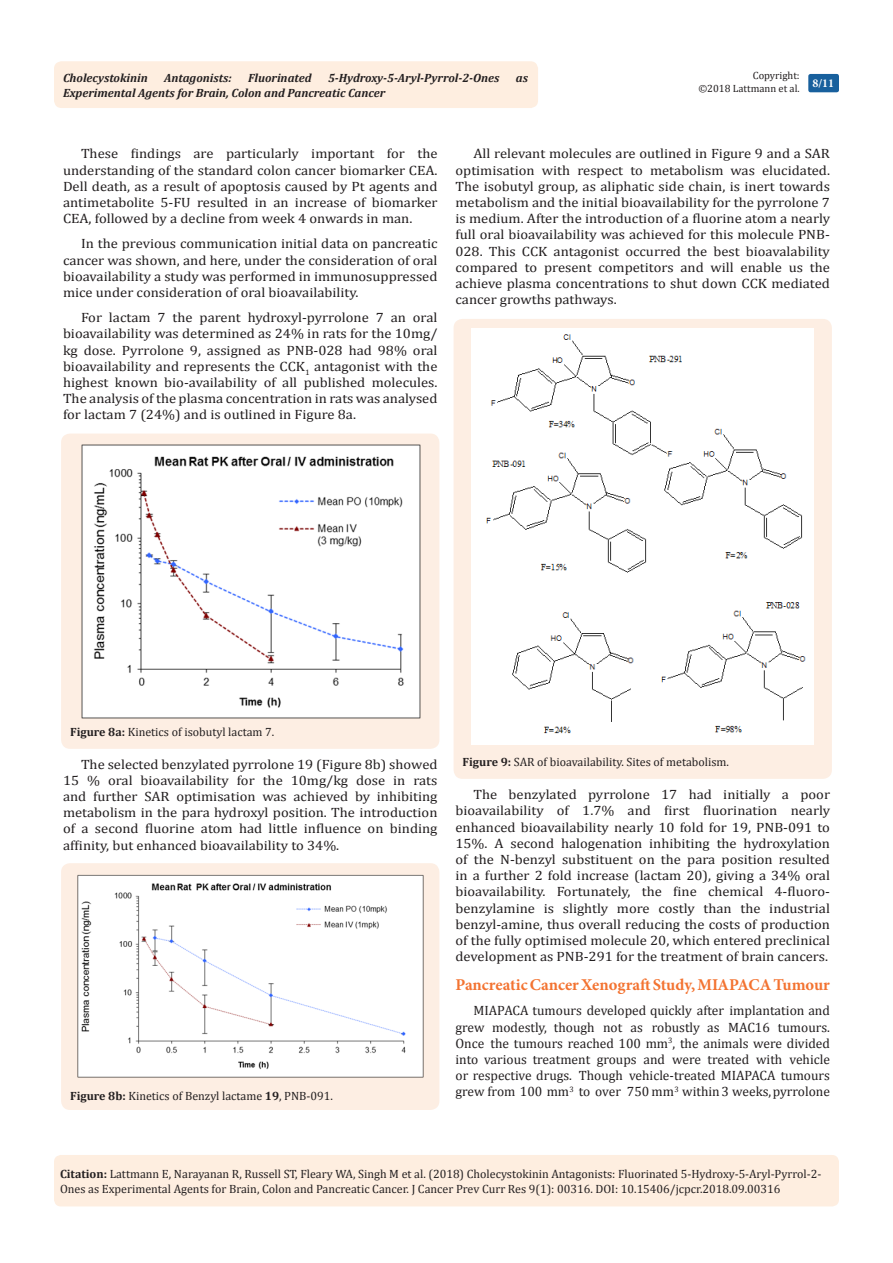
<style>
.page{position:relative;width:893px;height:1263px;background:#fff}
.page>*{position:absolute;margin:0;border:0;box-sizing:border-box;transform-origin:0 0}
.List_Paragraph{font:700 16.5px "Minion Pro";color:#f37331}
.t1{font:13.5px/16.2px "Cambria";color:#231f20;text-align:justify;scale:1.08 1}
.t2{font:13.5px/16.2px "Cambria";color:#231f20;text-align:justify}
.t3{font:12px/14.4px "Cambria";color:#231f20}
.t4{font:italic 700 12px "Cambria";color:#231f20}
.t5{font:700 12px "Minion Pro";color:#fff}
.t6{font:10.5px/12.6px "Cambria";color:#231f20;text-align:right}
.s1{font-weight:700}
</style>
<div class="page">
<div style="left:54px;top:1155px;width:785px;height:51px;background:#feeee0;border-radius:7px"></div>
<div style="left:54px;top:61px;width:484px;height:47px;background:#feeee0;border-radius:8px"></div>
<div style="left:808px;top:74px;width:31px;height:18px;background:#18609d;border-radius:2px"></div>
<div style="left:61px;top:434px;width:378px;height:315px;background:#fdeee3;border-radius:9px"></div>
<img style="left:81px;top:444px;width:339px;height:274px">
<div style="left:61px;top:863px;width:378px;height:247px;background:#fdeee3;border-radius:9px"></div>
<img style="left:78px;top:875px;width:346px;height:203px">
<div style="left:454px;top:319px;width:378px;height:460px;background:#fdeee3;border-radius:9px"></div>
<div style="left:472px;top:328px;width:342px;height:417px;background:#fff"></div>
<p class="t4" style="left:63px;top:70px;width:86px">Cholecystokinin</p>
<p class="t4" style="left:164px;top:70px;width:69px">Antagonists:</p>
<p class="t4" style="left:248px;top:70px;width:65px">Fluorinated</p>
<p class="t4" style="left:328px;top:70px;width:173px">5-Hydroxy-5-Aryl-Pyrrol-2-Ones</p>
<p class="t4" style="left:516px;top:70px;width:14px">as</p>
<p class="t4" style="left:63px;top:84px;width:324px">Experimental Agents for Brain, Colon and Pancreatic Cancer</p>
<p class="t6" style="left:698px;top:69px;width:103px">Copyright:<br>©2018 Lattmann et al.</p>
<p class="t5" style="left:812px;top:75px;width:23px">8/11</p>
<p class="t1" style="left:63px;top:146px;width:348px;text-indent:18px">These findings are particularly important for the understanding of the standard colon cancer biomarker CEA.<br>Dell death, as a result of apoptosis caused by Pt agents and antimetabolite 5-FU resulted in an increase of biomarker CEA, followed by a decline from week 4 onwards in man.</p>
<p class="t1" style="left:63px;top:236px;width:348px;text-indent:18px">In the previous communication initial data on pancreatic cancer was shown, and here, under the consideration of oral bioavailability a study was performed in immunosuppressed mice under consideration of oral bioavailability.</p>
<p class="t1" style="left:63px;top:309px;width:348px;text-indent:18px">For lactam 7 the parent hydroxyl-pyrrolone 7 an oral bioavailability was determined as 24% in rats for the 10mg/ kg dose. Pyrrolone 9, assigned as PNB-028 had 98% oral bioavailability and represents the CCK<sub>1</sub> antagonist with the highest known bio-availability of all published molecules.<br>The analysis of the plasma concentration in rats was analysed for lactam 7 (24%) and is outlined in Figure 8a.</p>
<p class="t1" style="left:455px;top:146px;width:348px;text-indent:18px">All relevant molecules are outlined in Figure 9 and a SAR optimisation with respect to metabolism was elucidated.<br>The isobutyl group, as aliphatic side chain, is inert towards metabolism and the initial bioavailability for the pyrrolone 7 is medium. After the introduction of a fluorine atom a nearly full oral bioavailability was achieved for this molecule PNB-028. This CCK antagonist occurred the best bioavalability compared to present competitors and will enable us the achieve plasma concentrations to shut down CCK mediated cancer growths pathways.</p>
<p class="t3" style="left:70px;top:724px;width:206px"><span class="s1">Figure 8a:</span> Kinetics of isobutyl lactam 7.</p>
<p class="t1" style="left:63px;top:756px;width:348px;text-indent:18px">The selected benzylated pyrrolone 19 (Figure 8b) showed 15 % oral bioavailability for the 10mg/kg dose in rats and further SAR optimisation was achieved by inhibiting metabolism in the para hydroxyl position. The introduction of a second fluorine atom had little influence on binding affinity, but enhanced bioavailability to 34%.</p>
<p class="t3" style="left:70px;top:1088px;width:264px"><span class="s1">Figure 8b:</span> Kinetics of Benzyl lactame <span class="s1">19</span>, PNB-091.</p>
<p class="t3" style="left:463px;top:754px;width:268px"><span class="s1">Figure 9:</span> SAR of bioavailability. Sites of metabolism.</p>
<p class="t1" style="left:455px;top:786px;width:348px;text-indent:18px">The benzylated pyrrolone 17 had initially a poor bioavailability of 1.7% and first fluorination nearly enhanced bioavailability nearly 10 fold for 19, PNB-091 to 15%. A second halogenation inhibiting the hydroxylation of the N-benzyl substituent on the para position resulted in a further 2 fold increase (lactam 20), giving a 34% oral bioavailability. Fortunately, the fine chemical 4-fluoro&shy;benzylamine is slightly more costly than the industrial benzyl-amine, thus overall reducing the costs of production of the fully optimised molecule 20, which entered preclinical development as PNB-291 for the treatment of brain cancers.</p>
<p class="List_Paragraph" style="left:455px;top:973px;width:376px">Pancreatic Cancer Xenograft Study, MIAPACA Tumour</p>
<p class="t2" style="left:455px;top:1002px;width:376px;text-indent:18px">MIAPACA tumours developed quickly after implantation and grew modestly, though not as robustly as MAC16 tumours.<br>Once the tumours reached 100 mm<sup>3</sup>, the animals were divided into various treatment groups and were treated with vehicle or respective drugs. Though vehicle-treated MIAPACA tumours grew from 100 mm<sup>3</sup> to over 750 mm<sup>3</sup> within 3 weeks, pyrrolone</p>
<p class="t3" style="left:60px;top:1167px;width:763px"><span class="s1">Citation:</span> Lattmann E, Narayanan R, Russell ST, Fleary WA, Singh M et al. (2018) Cholecystokinin Antagonists: Fluorinated 5-Hydroxy-5-Aryl-Pyrrol-2-<br>Ones as Experimental Agents for Brain, Colon and Pancreatic Cancer. J Cancer Prev Curr Res 9(1): 00316. DOI: 10.15406/jcpcr.2018.09.00316</p>
</div>
